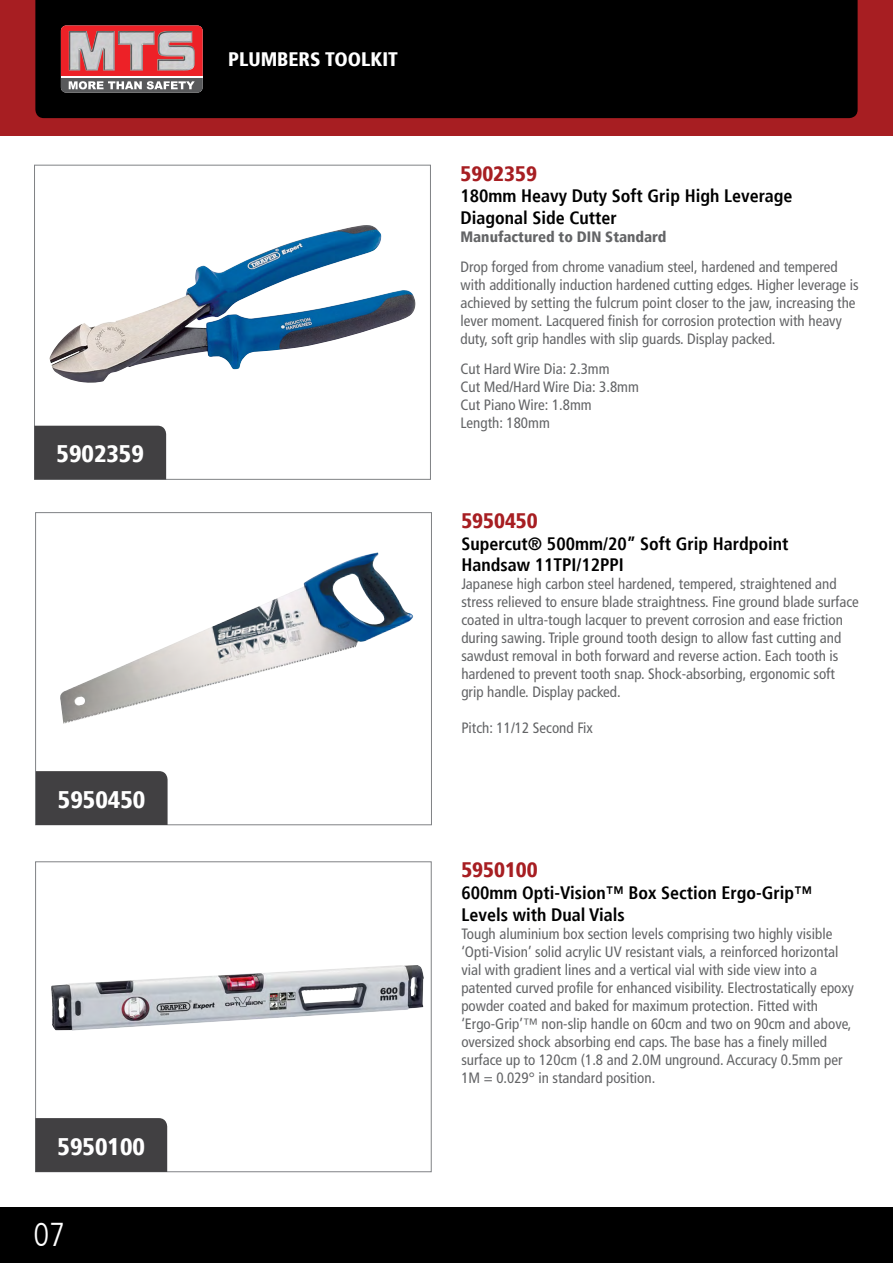
<style>
.page{position:relative;width:893px;height:1263px;background:#fff}
.page>*{position:absolute;margin:0;border:0;box-sizing:border-box;transform-origin:0 0}
.t1{font:300 condensed 33px "Frutiger LT";color:#fff}
.t2{font:900 condensed 24px "Frutiger";color:#fff}
.t3{font:900 condensed 21px "Frutiger";color:#a71e22}
.t4{font:900 condensed 19.5px "Frutiger";color:#fff}
.t5{font:700 condensed 18px/21.6px "Frutiger";color:#000}
.t6{font:condensed 15px/18px "Frutiger LT";color:#636466}
.t7{font:900 condensed 15px "Frutiger LT";color:#636466}
</style>
<div class="page">
<div style="left:0;top:0;width:893px;height:136px;background:#a71e22"></div>
<div style="left:0;top:1208px;width:893px;height:55px;background:#000"></div>
<div style="left:35px;top:0;width:823px;height:118px;background:#000"></div>
<svg style="left:61px;top:26px;width:142px;height:67px;background:#b95255"></svg>
<img style="left:118px;top:31px;width:37px;height:40px">
<img style="left:157px;top:31px;width:38px;height:40px">
<img style="left:69px;top:31px;width:46px;height:40px">
<hr style="left:61px;top:76px;width:142px;height:2px;background:#fff">
<img style="left:60px;top:552px;width:317px;height:172px">
<div style="left:35px;top:512px;width:397px;height:313px;border:1px solid #808285"></div>
<div style="left:36px;top:771px;width:132px;height:54px;background:#414042"></div>
<img style="left:51px;top:965px;width:373px;height:66px">
<div style="left:35px;top:1118px;width:132px;height:54px;background:#414042"></div>
<img style="left:49px;top:229px;width:367px;height:154px">
<div style="left:34px;top:426px;width:132px;height:53px;background:#414042"></div>
<h2 class="t2" style="left:57px;top:440px;width:89px">5902359</h2>
<h2 class="t2" style="left:58px;top:785px;width:89px">5950450</h2>
<h2 class="t2" style="left:58px;top:1132px;width:89px">5950100</h2>
<h1 class="t1" style="left:33px;top:1216px;width:33px">07</h1>
<h3 class="t4" style="left:228px;top:48px;width:171px">PLUMBERS TOOLKIT</h3>
<h3 class="t3" style="left:460px;top:161px;width:78px">5902359</h3>
<p class="t5" style="left:460px;top:185px;width:334px">180mm Heavy Duty Soft Grip High Leverage<br>Diagonal Side Cutter</p>
<p class="t7" style="left:460px;top:228px;width:208px">Manufactured to DIN Standard</p>
<p class="t6" style="left:460px;top:258px;width:400px">Drop forged from chrome vanadium steel, hardened and tempered with additionally induction hardened cutting edges. Higher leverage is achieved by setting the fulcrum point closer to the jaw, increasing the lever moment. Lacquered finish for corrosion protection with heavy duty, soft grip handles with slip guards. Display packed.</p>
<p class="t6" style="left:460px;top:360px;width:180px">Cut Hard Wire Dia: 2.3mm<br>Cut Med/Hard Wire Dia: 3.8mm<br>Cut Piano Wire: 1.8mm<br>Length: 180mm</p>
<h3 class="t3" style="left:461px;top:508px;width:78px">5950450</h3>
<p class="t5" style="left:461px;top:533px;width:328px">Supercut® 500mm/20” Soft Grip Hardpoint<br>Handsaw 11TPI/12PPI</p>
<p class="t6" style="left:461px;top:575px;width:399px">Japanese high carbon steel hardened, tempered, straightened and stress relieved to ensure blade straightness. Fine ground blade surface coated in ultra-tough lacquer to prevent corrosion and ease friction during sawing. Triple ground tooth design to allow fast cutting and sawdust removal in both forward and reverse action. Each tooth is hardened to prevent tooth snap. Shock-absorbing, ergonomic soft grip handle. Display packed.</p>
<p class="t6" style="left:461px;top:719px;width:133px">Pitch: 11/12 Second Fix</p>
<h3 class="t3" style="left:461px;top:857px;width:78px">5950100</h3>
<p class="t5" style="left:461px;top:882px;width:352px">600mm Opti-Vision™ Box Section Ergo-Grip™<br>Levels with Dual Vials</p>
<p class="t6" style="left:461px;top:924px;width:394px">Tough aluminium box section levels comprising two highly visible ‘Opti-Vision’ solid acrylic UV resistant vials, a reinforced horizontal vial with gradient lines and a vertical vial with side view into a patented curved profile for enhanced visibility. Electrostatically epoxy powder coated and baked for maximum protection. Fitted with ‘Ergo-Grip’™ non-slip handle on 60cm and two on 90cm and above, oversized shock absorbing end caps. The base has a finely milled surface up to 120cm (1.8 and 2.0M unground. Accuracy 0.5mm per 1M = 0.029° in standard position.</p>
</div>
